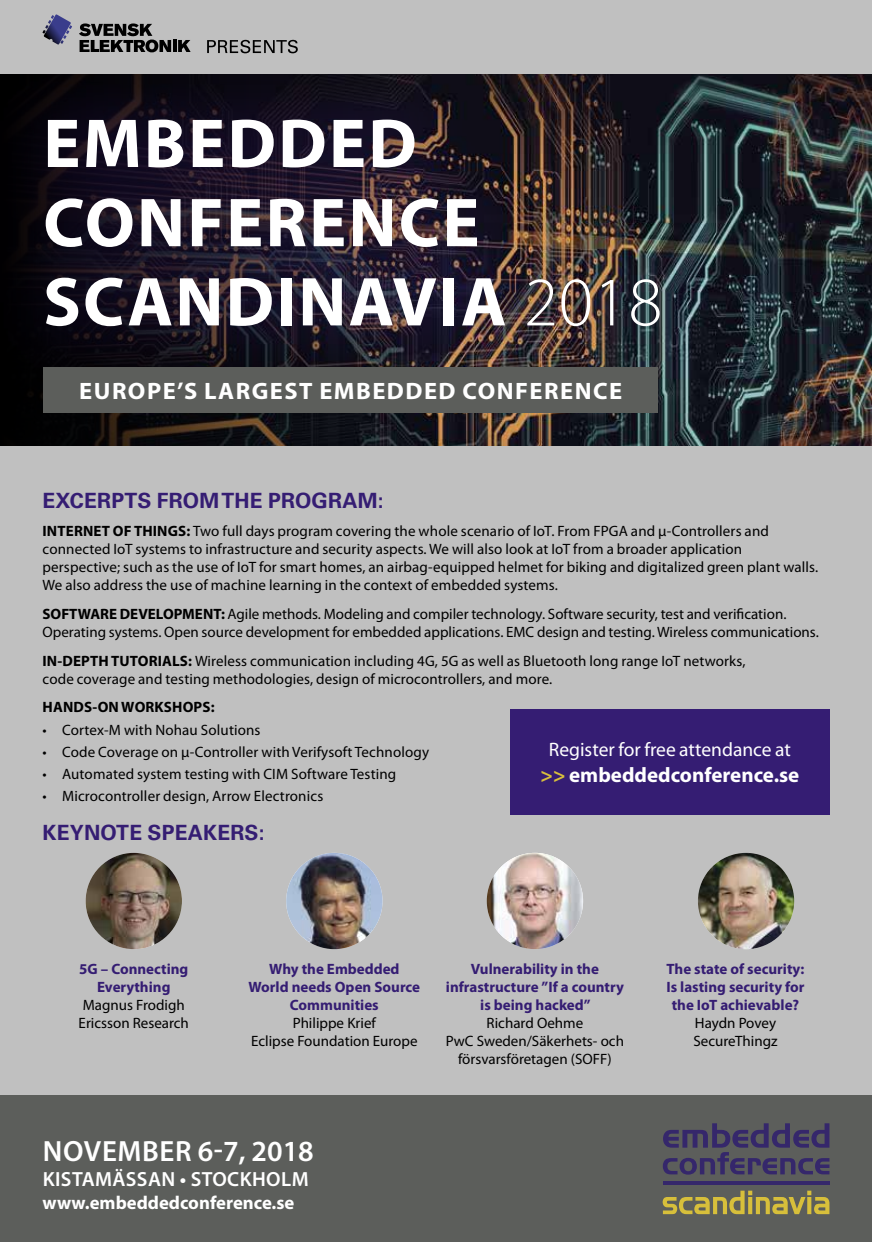
<style>
.page{position:relative;width:872px;height:1242px;background:#fff}
.page>*{position:absolute;margin:0;border:0;box-sizing:border-box;transform-origin:0 0}
.t1{font:700 69.75px/79.2px "Myriad Pro";letter-spacing:.03em;color:#fff}
.t2{font:600 29.4px "Myriad Pro";letter-spacing:.02em;color:#fff}
.t3{font:700 23.85px "Myriad Pro";letter-spacing:.06em;color:#fff}
.t4{font:700 21px "Univers LT Std";letter-spacing:.01em;color:#351d73}
.t5{font:700 21px "Myriad Pro";color:#fff}
.t6{font:600 20.55px "Myriad Pro";letter-spacing:.02em;color:#fff}
.t7{font:19.5px "Myriad Pro";color:#fff}
.t8{font:700 18.75px "Myriad Pro";color:#fff}
.t9{font:15px/18px "Myriad Pro";letter-spacing:.01em;color:#000}
.t10{font:700 15px/18px "Myriad Pro";color:#351d73;text-align:center}
.t11{font:700 15px "Myriad Pro";letter-spacing:.01em;color:#000}
.s1{font-weight:300}
.s2{font-weight:700}
.s3{color:#d8bf3c}
</style>
<div class="page">
<img style="left:0;top:74px;width:865px;height:373px">
<div style="left:0;top:1095px;width:872px;height:147px;background:#5c5e5b"></div>
<div style="left:0;top:54px;width:724px;height:339px;background:#351d73;opacity:.74"></div>
<div style="left:43px;top:367px;width:615px;height:45px;background:#5c5e5b"></div>
<div style="left:0;top:0;width:872px;height:74px;background:#c0c0c0"></div>
<div style="left:0;top:447px;width:872px;height:648px;background:#c0c0c0"></div>
<svg style="left:207px;top:40px;width:91px;height:13px"></svg>
<svg style="left:79px;top:23px;width:112px;height:29px"></svg>
<svg style="left:43px;top:14px;width:29px;height:30px"></svg>
<svg style="left:663px;top:1123px;width:166px;height:51px"></svg>
<svg style="left:662px;top:1190px;width:167px;height:24px"></svg>
<svg style="left:663px;top:1181px;width:166px;height:3px"></svg>
<div style="left:510px;top:709px;width:319px;height:105px;background:#351d73"></div>
<img style="left:86px;top:853px;width:96px;height:96px;border-radius:48px">
<img style="left:286px;top:853px;width:96px;height:96px;border-radius:48px">
<img style="left:487px;top:853px;width:96px;height:96px;border-radius:48px">
<img style="left:698px;top:853px;width:96px;height:96px;border-radius:48px">
<h1 class="t1" style="left:43px;top:102px;width:621px">EMBEDDED<br>CONFERENCE<br>SCANDINAVIA <span class="s1">2018</span></h1>
<h3 class="t3" style="left:79px;top:375px;width:544px">EUROPE’S LARGEST EMBEDDED CONFERENCE</h3>
<h3 class="t4" style="left:43px;top:488px;width:343px">EXCERPTS FROM THE PROGRAM:</h3>
<p class="t9" style="left:43px;top:522px;width:777px"><span class="s2">INTERNET OF THINGS:</span> Two full days program covering the whole scenario of IoT. From FPGA and μ-Controllers and connected IoT systems to infrastructure and security aspects. We will also look at IoT from a broader application perspective; such as the use of IoT for smart homes, an airbag-equipped helmet for biking and digitalized green plant walls.<br>We also address the use of machine learning in the context of embedded systems.</p>
<p class="t9" style="left:43px;top:605px;width:777px"><span class="s2">SOFTWARE DEVELOPMENT:</span> Agile methods. Modeling and compiler technology. Software security, test and verification.<br>Operating systems. Open source development for embedded applications. EMC design and testing. Wireless communications.</p>
<p class="t9" style="left:43px;top:651px;width:704px"><span class="s2">IN-DEPTH TUTORIALS:</span> Wireless communication including 4G, 5G as well as Bluetooth long range IoT networks, code coverage and testing methodologies, design of microcontrollers, and more.</p>
<p class="t11" style="left:43px;top:697px;width:174px">HANDS-ON WORKSHOPS:</p>
<p class="t9" style="left:43px;top:720px;width:219px">• Cortex-M with Nohau Solutions</p>
<p class="t9" style="left:43px;top:742px;width:388px">• Code Coverage on μ-Controller with Verifysoft Technology</p>
<p class="t9" style="left:43px;top:765px;width:355px">• Automated system testing with CIM Software Testing</p>
<p class="t9" style="left:43px;top:787px;width:282px">• Microcontroller design, Arrow Electronics</p>
<h3 class="t4" style="left:43px;top:820px;width:223px">KEYNOTE SPEAKERS:</h3>
<h3 class="t7" style="left:549px;top:738px;width:243px">Register for free attendance at</h3>
<h3 class="t5" style="left:540px;top:760px;width:260px"><span class="s3">&gt;&gt;</span> embeddedconference.se</h3>
<p class="t10" style="left:79px;top:959px;width:111px">5G – Connecting<br>Everything</p>
<p class="t9" style="left:79px;top:995px;width:112px">Magnus Frodigh<br>Ericsson Research</p>
<p class="t10" style="left:249px;top:959px;width:173px">Why the Embedded<br>World needs Open Source<br>Communities</p>
<p class="t9" style="left:251px;top:1013px;width:168px;text-align:center">Philippe Krief<br>Eclipse Foundation Europe</p>
<p class="t10" style="left:446px;top:959px;width:179px">Vulnerability in the infrastructure ”If a country is being hacked”</p>
<p class="t9" style="left:446px;top:1013px;width:180px;text-align:center">Richard Oehme<br>PwC Sweden/Säkerhets- och försvarsföretagen (SOFF)</p>
<h2 class="t2" style="left:43px;top:1132px;width:272px">NOVEMBER 6-7, 2018</h2>
<h3 class="t6" style="left:43px;top:1166px;width:267px">KISTAMÄSSAN • STOCKHOLM</h3>
<p class="t8" style="left:43px;top:1190px;width:253px">www.embeddedconference.se</p>
<p class="t10" style="left:666px;top:959px;width:140px">The state of security:<br>Is lasting security for the IoT achievable?</p>
<p class="t9" style="left:693px;top:1013px;width:86px">Haydn Povey<br>SecureThingz</p>
</div>
